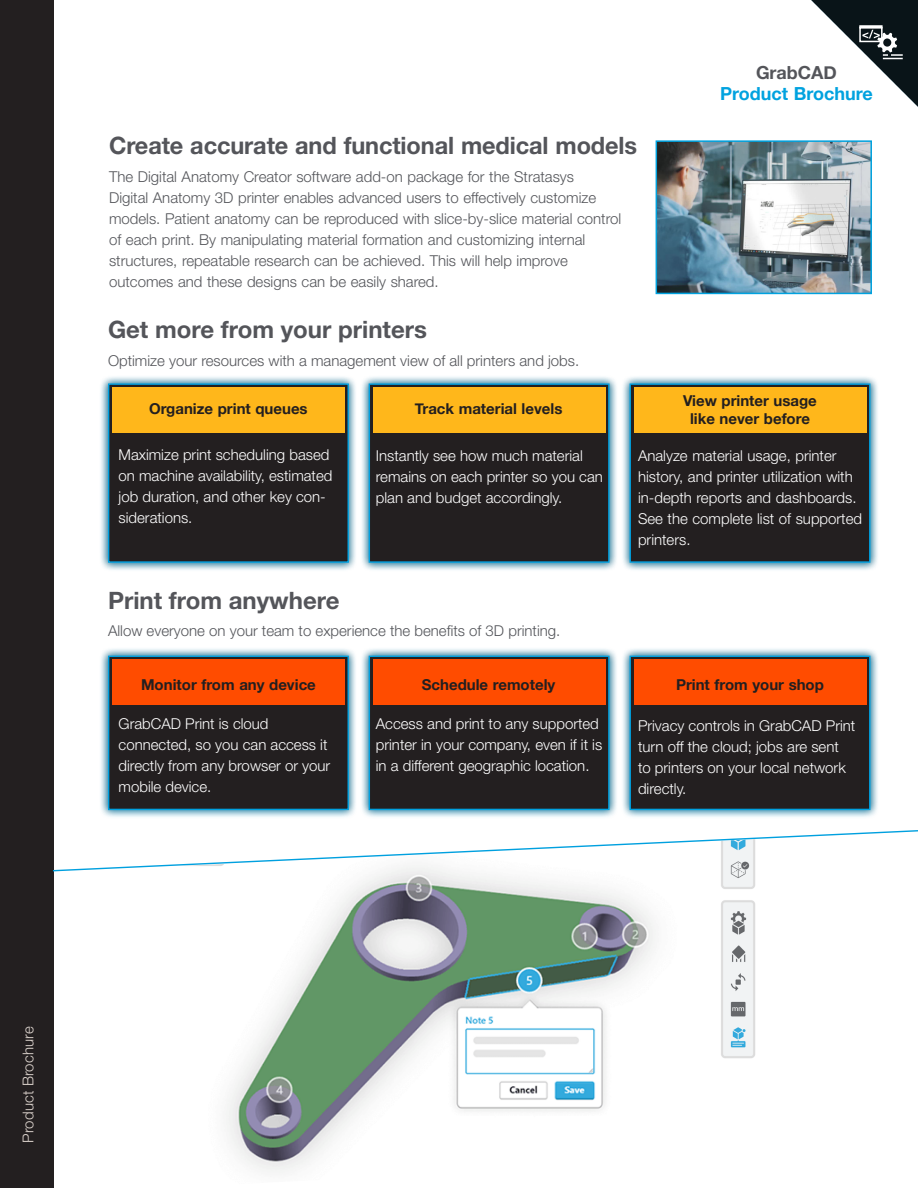
<style>
.page{position:relative;width:918px;height:1188px;background:#fff}
.page>*{position:absolute;margin:0;border:0;box-sizing:border-box;transform-origin:0 0}
.t1{font:700 24px "Helvetica Neue LT Std";letter-spacing:-.005em;color:#54555a}
.t2{font:700 18px "Helvetica Neue";color:#00a2df}
.t3{font:700 18px "Helvetica Neue";color:#54555a}
.t4{font:300 15px/21px "Helvetica Neue LT Std";color:#fff}
.t5{font:300 15px/21px "Helvetica Neue LT Std";color:#54555a}
.t6{font:700 15px/18px "Helvetica Neue";color:#231f20;text-align:center}
.t7{font:300 15px "Helvetica Neue LT Std";letter-spacing:.005em;color:#dad1cb}
</style>
<div class="page">
<img style="left:811px;top:0;width:107px;height:107px">
<div style="left:0;top:0;width:54px;height:1188px;background:#231f20"></div>
<div style="left:859px;top:27px;width:24px;height:15px;border:2px solid #fff"></div>
<div style="left:859px;top:25px;width:24px;height:3px;border:2px solid #fff"></div>
<svg style="left:862px;top:30px;width:41px;height:29px"></svg>
<img style="left:225px;top:872px;width:530px;height:301px">
<svg style="left:53px;top:830px;width:865px;height:42px"></svg>
<div style="left:360px;top:374px;width:259px;height:198px;background:#00a2df;opacity:.75"></div>
<div style="left:369px;top:384px;width:240px;height:178px;background:#231f20"></div>
<div style="left:369px;top:383px;width:241px;height:180px;border:1px solid #00a0df"></div>
<div style="left:99px;top:374px;width:259px;height:198px;background:#00a2df;opacity:.75"></div>
<div style="left:109px;top:384px;width:239px;height:178px;background:#231f20"></div>
<div style="left:108px;top:383px;width:241px;height:180px;border:1px solid #00a0df"></div>
<div style="left:112px;top:387px;width:233px;height:46px;background:#ffb71b"></div>
<div style="left:373px;top:387px;width:232px;height:46px;background:#ffb71b"></div>
<div style="left:621px;top:374px;width:259px;height:198px;background:#00a2df;opacity:.75"></div>
<div style="left:630px;top:384px;width:240px;height:178px;background:#231f20"></div>
<div style="left:630px;top:383px;width:240px;height:180px;border:1px solid #00a0df"></div>
<div style="left:634px;top:387px;width:232px;height:46px;background:#ffb71b"></div>
<div style="left:360px;top:647px;width:259px;height:172px;background:#00a2df;opacity:.75"></div>
<div style="left:369px;top:656px;width:240px;height:153px;background:#231f20"></div>
<div style="left:369px;top:656px;width:241px;height:154px;border:1px solid #00a0df"></div>
<div style="left:99px;top:647px;width:259px;height:172px;background:#00a2df;opacity:.75"></div>
<div style="left:109px;top:656px;width:239px;height:153px;background:#231f20"></div>
<div style="left:108px;top:656px;width:241px;height:154px;border:1px solid #00a0df"></div>
<div style="left:112px;top:659px;width:233px;height:46px;background:#ff4c00"></div>
<div style="left:373px;top:659px;width:232px;height:46px;background:#ff4c00"></div>
<div style="left:621px;top:647px;width:259px;height:172px;background:#00a2df;opacity:.75"></div>
<div style="left:630px;top:656px;width:240px;height:153px;background:#231f20"></div>
<div style="left:630px;top:656px;width:240px;height:154px;border:1px solid #00a0df"></div>
<div style="left:634px;top:659px;width:232px;height:46px;background:#ff4c00"></div>
<img style="left:659px;top:143px;width:210px;height:148px">
<div style="left:656px;top:140px;width:216px;height:154px;border:2px solid #00a2df"></div>
<h1 class="t1" style="left:109px;top:131px;width:530px">Create accurate and functional medical models</h1>
<p class="t5" style="left:109px;top:166px;width:514px">The Digital Anatomy Creator software add-on package for the Stratasys<br>Digital Anatomy 3D printer enables advanced users to effectively customize models. Patient anatomy can be reproduced with slice-by-slice material control of each print. By manipulating material formation and customizing internal structures, repeatable research can be achieved. This will help improve outcomes and these designs can be easily shared.</p>
<h1 class="t1" style="left:108px;top:314px;width:321px">Get more from your printers</h1>
<p class="t5" style="left:108px;top:350px;width:473px">Optimize your resources with a management view of all printers and jobs.</p>
<p class="t3" style="left:756px;top:59px;width:82px">GrabCAD</p>
<p class="t2" style="left:720px;top:80px;width:154px">Product Brochure</p>
<p class="t6" style="left:149px;top:400px;width:160px">Organize print queues</p>
<p class="t6" style="left:415px;top:400px;width:149px">Track material levels</p>
<p class="t6" style="left:683px;top:392px;width:135px">View printer usage like never before</p>
<p class="t4" style="left:638px;top:445px;width:226px">Analyze material usage, printer history, and printer utilization with in-depth reports and dashboards.<br>See the complete list of supported printers.</p>
<p class="t4" style="left:119px;top:444px;width:215px">Maximize print scheduling based on machine availability, estimated job duration, and other key con&shy;siderations.</p>
<p class="t4" style="left:376px;top:445px;width:229px">Instantly see how much material remains on each printer so you can plan and budget accordingly.</p>
<h1 class="t1" style="left:108px;top:585px;width:233px">Print from anywhere</h1>
<p class="t5" style="left:108px;top:619px;width:454px">Allow everyone on your team to experience the benefits of 3D printing.</p>
<p class="t6" style="left:422px;top:676px;width:135px">Schedule remotely</p>
<p class="t6" style="left:141px;top:676px;width:176px">Monitor from any device</p>
<p class="t6" style="left:676px;top:676px;width:149px">Print from your shop</p>
<p class="t4" style="left:119px;top:713px;width:213px">GrabCAD Print is cloud connected, so you can access it directly from any browser or your mobile device.</p>
<p class="t4" style="left:376px;top:713px;width:228px">Access and print to any supported printer in your company, even if it is in a different geographic location.</p>
<p class="t4" style="left:638px;top:714px;width:219px">Privacy controls in GrabCAD Print turn off the cloud; jobs are sent to printers on your local network directly.</p>
<p class="t7" style="left:19px;top:1143px;width:118px;rotate:-90deg">Product Brochure</p>
</div>
